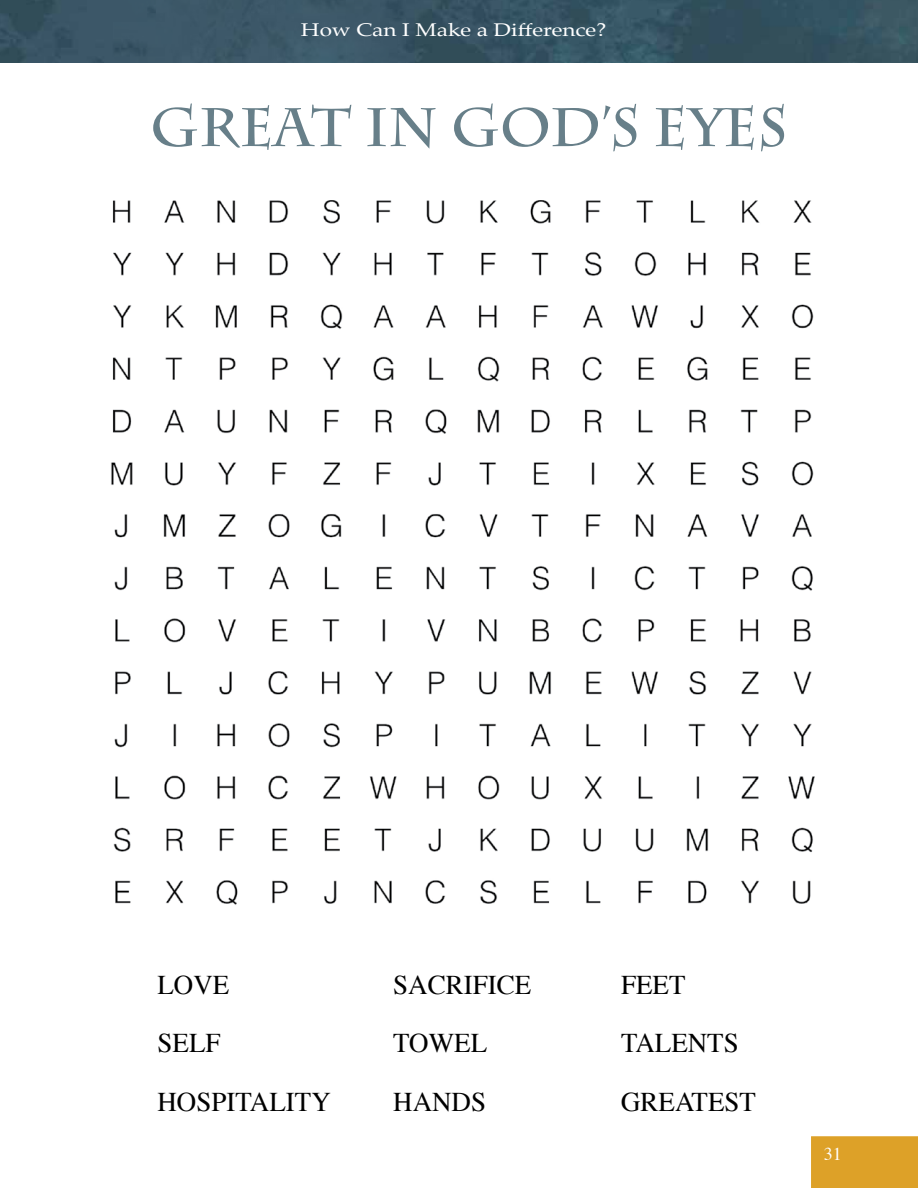
<style>
.page{position:relative;width:918px;height:1188px;background:#fff}
.page>*{position:absolute;margin:0;border:0;box-sizing:border-box;transform-origin:0 0}
.t1{font:700 54px "Charlemagne Std";color:#677f89}
.t2{font:27px/58.5px "Times";color:#000}
.t3{font:18px "Palatino";color:#fff;scale:1.25 1}
.t4{font:18px "Times";color:#fff}
</style>
<div class="page">
<img style="left:111px;top:201px;width:704px;height:704px">
<img style="left:440px;top:0;width:478px;height:63px">
<img style="left:0;top:0;width:440px;height:63px">
<div style="left:811px;top:1136px;width:107px;height:52px;background:#dda128"></div>
<p class="t3" style="left:301px;top:15px;width:246px">How Can I Make a Difference?</p>
<h1 class="t1" style="left:150px;top:96px;width:639px">GREAT IN GOD’S EYES</h1>
<p class="t2" style="left:157px;top:953px;width:175px">LOVE<br>SELF<br>HOSPITALITY</p>
<p class="t2" style="left:393px;top:953px;width:140px">SACRIFICE<br>TOWEL<br>HANDS</p>
<p class="t2" style="left:621px;top:953px;width:137px">FEET<br>TALENTS<br>GREATEST</p>
<p class="t4" style="left:824px;top:1137px;width:19px">31</p>
</div>
